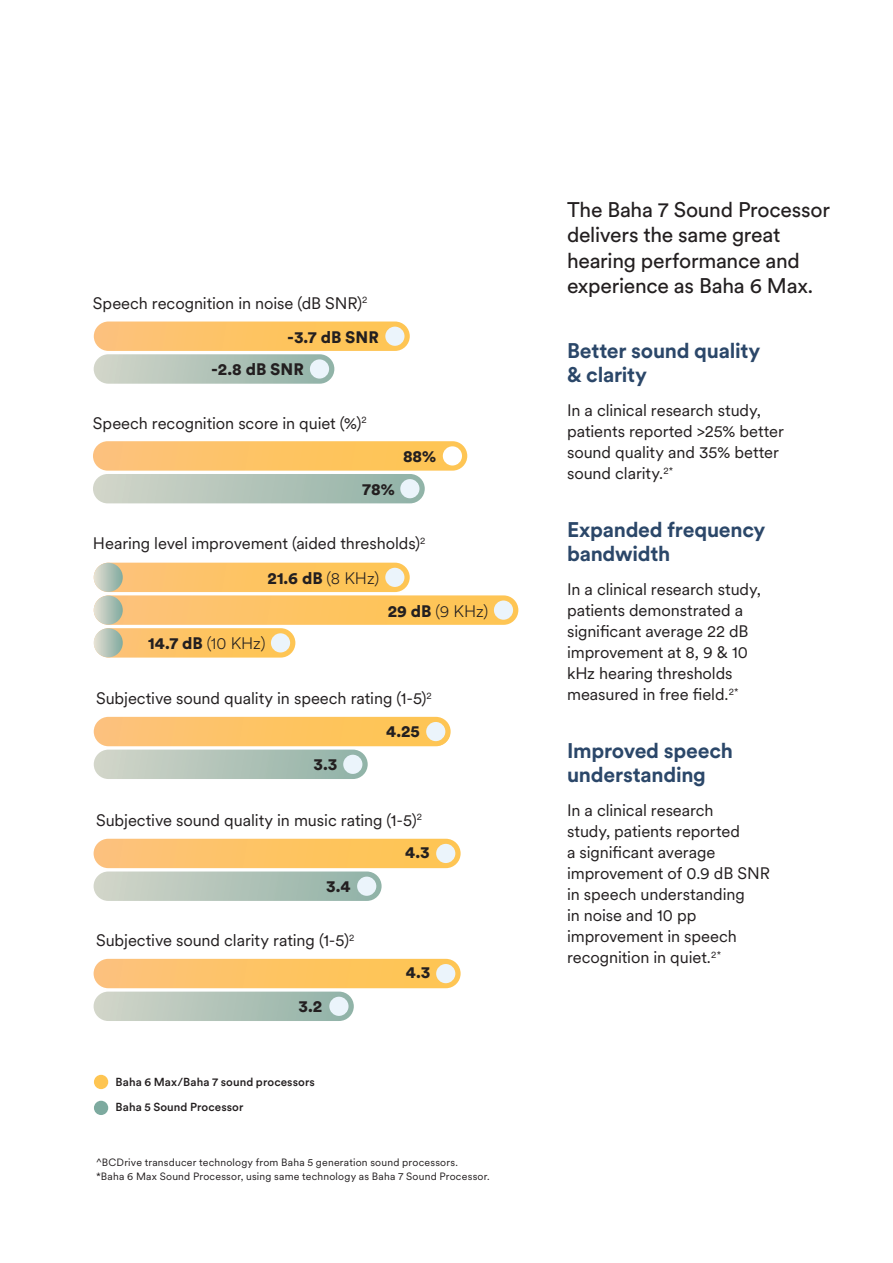
<style>
.page{position:relative;width:893px;height:1263px;background:#fff}
.page>*{position:absolute;margin:0;border:0;box-sizing:border-box;transform-origin:0 0}
.Intro_Copy_01{font:21px/25.5px "Circular XX";letter-spacing:-.015em;color:#231f20}
.Body_Copy_01{font:700 21px/24px "Circular XX";letter-spacing:-.01em;color:#2b4769}
.Body_Copy_01-2{font:16.5px/21px "Circular XX";letter-spacing:-.005em;color:#231f20}
.t1{font:900 16.5px/32.2px "Circular XX";color:#231f20}
.t2{font:300 16.5px "Circular XX";color:#231f20}
.Caption_01{font:500 11.55px "Circular XX";letter-spacing:.005em;color:#231f20}
.Footnote_01{font:10.5px/13.5px "Circular XX";letter-spacing:.02em;color:#231f20}
.s1{font-weight:300}
.s2{font-weight:900}
</style>
<div class="page">
<div style="left:94px;top:991px;width:260px;height:30px;background:linear-gradient(to right,#d2d5c9,#92b3a8);border-radius:15px"></div>
<div style="left:329px;top:997px;width:20px;height:19px;background:#ebf4fb;border-radius:50%"></div>
<div style="left:94px;top:959px;width:367px;height:29px;background:linear-gradient(to right,#fdc17a,#fec650);border-radius:15px"></div>
<div style="left:436px;top:964px;width:19px;height:19px;background:#ebf4fb;border-radius:50%"></div>
<div style="left:94px;top:871px;width:288px;height:30px;background:linear-gradient(to right,#d2d5c9,#92b3a9);border-radius:15px"></div>
<div style="left:357px;top:877px;width:19px;height:19px;background:#ebf4fb;border-radius:50%"></div>
<div style="left:94px;top:839px;width:367px;height:29px;background:linear-gradient(to right,#fdc17a,#fec650);border-radius:15px"></div>
<div style="left:436px;top:844px;width:19px;height:19px;background:#ebf4fb;border-radius:50%"></div>
<div style="left:94px;top:750px;width:274px;height:29px;background:linear-gradient(to right,#d2d5c9,#91b3a8);border-radius:15px"></div>
<div style="left:343px;top:755px;width:19px;height:19px;background:#ebf4fb;border-radius:50%"></div>
<div style="left:94px;top:628px;width:201px;height:30px;background:linear-gradient(to right,#f7c381,#ffc54e);border-radius:15px"></div>
<div style="left:94px;top:595px;width:424px;height:30px;background:linear-gradient(to right,#fcc27b,#ffc64f);border-radius:15px"></div>
<div style="left:94px;top:563px;width:316px;height:29px;background:linear-gradient(to right,#fdc178,#fec652);border-radius:15px"></div>
<div style="left:424px;top:719px;width:26px;height:27px;background:#feda93;border-radius:50%"></div>
<div style="left:93px;top:441px;width:374px;height:30px;background:linear-gradient(to right,#fdc17a,#fec650);border-radius:15px"></div>
<div style="left:443px;top:446px;width:19px;height:19px;background:#fff;border-radius:50%"></div>
<div style="left:93px;top:474px;width:332px;height:29px;background:linear-gradient(to right,#d2d5c9,#91b2a8);border-radius:15px"></div>
<div style="left:400px;top:479px;width:19px;height:19px;background:#ebf4fb;border-radius:50%"></div>
<div style="left:385px;top:568px;width:19px;height:19px;background:#ebf4fb;border-radius:50%"></div>
<div style="left:94px;top:321px;width:316px;height:30px;background:linear-gradient(to right,#fdc17a,#fec651);border-radius:15px"></div>
<div style="left:385px;top:327px;width:19px;height:19px;background:#ebf4fb;border-radius:50%"></div>
<div style="left:94px;top:354px;width:240px;height:30px;background:linear-gradient(to right,#d2d5c9,#91b2a8);border-radius:15px"></div>
<div style="left:310px;top:359px;width:19px;height:20px;background:#ebf4fb;border-radius:50%"></div>
<div style="left:94px;top:717px;width:357px;height:29px;background:linear-gradient(to right,#fdc17a,#fec650);border-radius:15px"></div>
<div style="left:426px;top:722px;width:19px;height:19px;background:#ebf4fb;border-radius:50%"></div>
<div style="left:494px;top:600px;width:19px;height:20px;background:#ebf4fb;border-radius:50%"></div>
<div style="left:271px;top:633px;width:19px;height:19px;background:#ebf4fb;border-radius:50%"></div>
<svg style="left:94px;top:628px;width:29px;height:29px"></svg>
<svg style="left:94px;top:563px;width:29px;height:29px"></svg>
<svg style="left:94px;top:596px;width:29px;height:29px"></svg>
<div style="left:94px;top:1075px;width:14px;height:14px;background:#fec552;border-radius:50%"></div>
<div style="left:94px;top:1101px;width:14px;height:14px;background:#7daa9f;border-radius:50%"></div>
<p class="Body_Copy_01-2" style="left:93px;top:292px;width:276px">Speech recognition in noise (dB SNR)<sup>2</sup></p>
<p class="t1" style="left:211px;top:320px;width:169px;text-indent:76px">-3.7 dB SNR -2.8 dB SNR</p>
<p class="Body_Copy_01-2" style="left:93px;top:412px;width:275px">Speech recognition score in quiet (%)<sup>2</sup></p>
<p class="t1" style="left:362px;top:472px;width:34px">78%</p>
<p class="t1" style="left:403px;top:439px;width:35px">88%</p>
<p class="Body_Copy_01-2" style="left:93px;top:532px;width:334px">Hearing level improvement (aided thresholds)<sup>2</sup></p>
<p class="t1" style="left:267px;top:561px;width:113px">21.6 dB <span class="s1">(8 KHz)</span></p>
<p class="t2" style="left:148px;top:632px;width:119px"><span class="s2">14.7 dB</span> (10 KHz)</p>
<p class="t2" style="left:388px;top:600px;width:102px"><span class="s2">29 dB</span> (9 KHz)</p>
<p class="Body_Copy_01-2" style="left:96px;top:687px;width:337px">Subjective sound quality in speech rating (1-5)<sup>2</sup></p>
<p class="t1" style="left:313px;top:748px;width:26px">3.3</p>
<p class="t1" style="left:386px;top:714px;width:35px">4.25</p>
<p class="Body_Copy_01-2" style="left:96px;top:809px;width:327px">Subjective sound quality in music rating (1-5)<sup>2</sup></p>
<p class="t1" style="left:326px;top:870px;width:26px">3.4</p>
<p class="Body_Copy_01-2" style="left:96px;top:929px;width:260px">Subjective sound clarity rating (1-5)<sup>2</sup></p>
<p class="t1" style="left:299px;top:990px;width:25px">3.2</p>
<p class="Caption_01" style="left:116px;top:1074px;width:201px">Baha 6 Max/Baha 7 sound processors</p>
<p class="Caption_01" style="left:116px;top:1099px;width:129px">Baha 5 Sound Processor</p>
<p class="t1" style="left:405px;top:836px;width:26px">4.3</p>
<p class="t1" style="left:406px;top:956px;width:26px">4.3</p>
<p class="Footnote_01" style="left:96px;top:1155px;width:395px">^BCDrive transducer technology from Baha 5 generation sound processors.<br>*Baha 6 Max Sound Processor, using same technology as Baha 7 Sound Processor.</p>
<p class="Intro_Copy_01" style="left:567px;top:195px;width:264px">The Baha 7 Sound Processor delivers the same great hearing performance and experience as Baha 6 Max.</p>
<p class="Body_Copy_01" style="left:567px;top:338px;width:195px">Better sound quality &amp; clarity</p>
<p class="Body_Copy_01-2" style="left:567px;top:399px;width:218px">In a clinical research study, patients reported &gt;25% better sound quality and 35% better sound clarity.<sup>2*</sup></p>
<p class="Body_Copy_01" style="left:567px;top:517px;width:200px">Expanded frequency bandwidth</p>
<p class="Body_Copy_01-2" style="left:567px;top:578px;width:195px">In a clinical research study, patients demonstrated a significant average 22 dB improvement at 8, 9 &amp; 10 kHz hearing thresholds measured in free field.<sup>2*</sup></p>
<p class="Body_Copy_01" style="left:567px;top:738px;width:167px">Improved speech understanding</p>
<p class="Body_Copy_01-2" style="left:567px;top:799px;width:204px">In a clinical research<br>study, patients reported<br>a significant average improvement of 0.9 dB SNR in speech understanding<br>in noise and 10 pp improvement in speech recognition in quiet.<sup>2*</sup></p>
</div>
